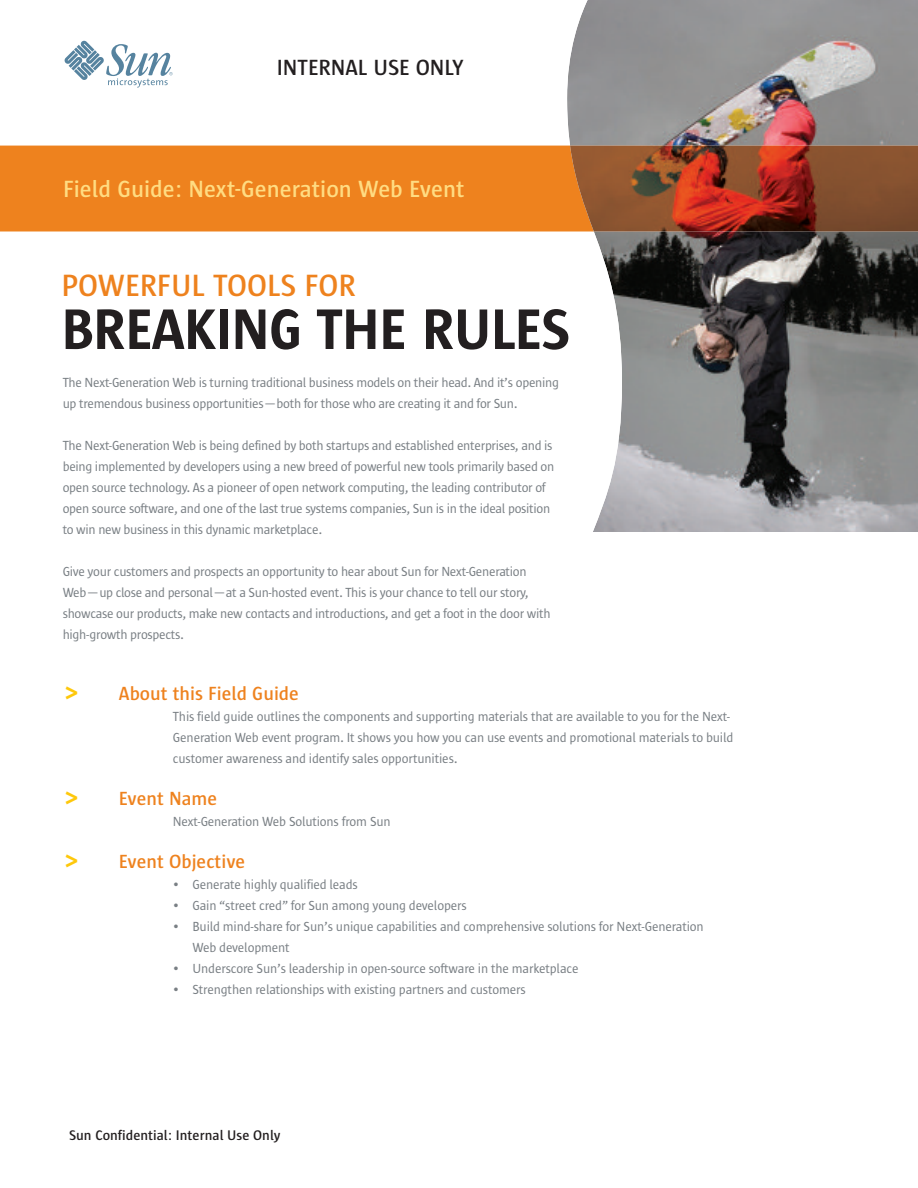
<style>
.page{position:relative;width:918px;height:1188px;background:#fff}
.page>*{position:absolute;margin:0;border:0;box-sizing:border-box;transform-origin:0 0}
.t1{font:600 58.5px "Sun Sans";color:#231f20}
.t2{font:600 31.5px "Sun Sans";color:#ee821e}
.t3{font:600 24px "Sun Sans";color:#ffdc82}
.t4{font:600 22.5px "Sun Sans";color:#231f20}
.t5{font:600 19.5px "Sun Sans";color:#ee821e}
.t6{font:600 14.25px "Sun Sans";color:#231f20}
.t7{font:13.5px/21px "Sun Sans";letter-spacing:-.025em;color:#797f84}
.s1{font-size:27px;color:#fec80b}
</style>
<div class="page">
<img style="left:567px;top:0;width:351px;height:532px">
<div style="left:0;top:146px;width:570px;height:85px;background:#ee821e"></div>
<img style="left:570px;top:146px;width:348px;height:85px">
<svg style="left:64px;top:40px;width:109px;height:48px"></svg>
<h3 class="t4" style="left:277px;top:55px;width:188px">INTERNAL USE ONLY</h3>
<h3 class="t3" style="left:63px;top:176px;width:403px">Field Guide: Next-Generation Web Event</h3>
<h2 class="t2" style="left:62px;top:269px;width:295px">POWERFUL TOOLS FOR</h2>
<h1 class="t1" style="left:62px;top:299px;width:510px">BREAKING THE RULES</h1>
<p class="t7" style="left:63px;top:372px;width:498px">The Next-Generation Web is turning traditional business models on their head. And it’s opening up tremendous business opportunities—both for those who are creating it and for Sun.</p>
<p class="t7" style="left:63px;top:435px;width:493px">The Next-Generation Web is being defined by both startups and established enterprises, and is being implemented by developers using a new breed of powerful new tools primarily based on open source technology. As a pioneer of open network computing, the leading contributor of open source software, and one of the last true systems companies, Sun is in the ideal position to win new business in this dynamic marketplace.</p>
<p class="t7" style="left:63px;top:561px;width:489px">Give your customers and prospects an opportunity to hear about Sun for Next-Generation Web—up close and personal—at a Sun-hosted event. This is your chance to tell our story, showcase our products, make new contacts and introductions, and get a foot in the door with high-growth prospects.</p>
<h3 class="t5" style="left:65px;top:683px;width:235px"><span class="s1">&gt;</span> About this Field Guide</h3>
<p class="t7" style="left:173px;top:706px;width:562px">This field guide outlines the components and supporting materials that are available to you for the Next-<br>Generation Web event program. It shows you how you can use events and promotional materials to build customer awareness and identify sales opportunities.</p>
<h3 class="t5" style="left:65px;top:788px;width:154px"><span class="s1">&gt;</span> Event Name</h3>
<p class="t7" style="left:173px;top:811px;width:219px">Next-Generation Web Solutions from Sun</p>
<h3 class="t5" style="left:65px;top:851px;width:182px"><span class="s1">&gt;</span> Event Objective</h3>
<p class="t7" style="left:173px;top:874px;width:186px">• Generate highly qualified leads</p>
<p class="t7" style="left:173px;top:895px;width:295px">• Gain “street cred” for Sun among young developers</p>
<p class="t7" style="left:192px;top:916px;width:513px;text-indent:-19px">• Build mind-share for Sun’s unique capabilities and comprehensive solutions for Next-Generation<br>Web development</p>
<p class="t7" style="left:173px;top:958px;width:407px">• Underscore Sun’s leadership in open-source software in the marketplace</p>
<p class="t7" style="left:173px;top:979px;width:354px">• Strengthen relationships with existing partners and customers</p>
<p class="t6" style="left:69px;top:1128px;width:213px">Sun Confidential: Internal Use Only</p>
</div>
